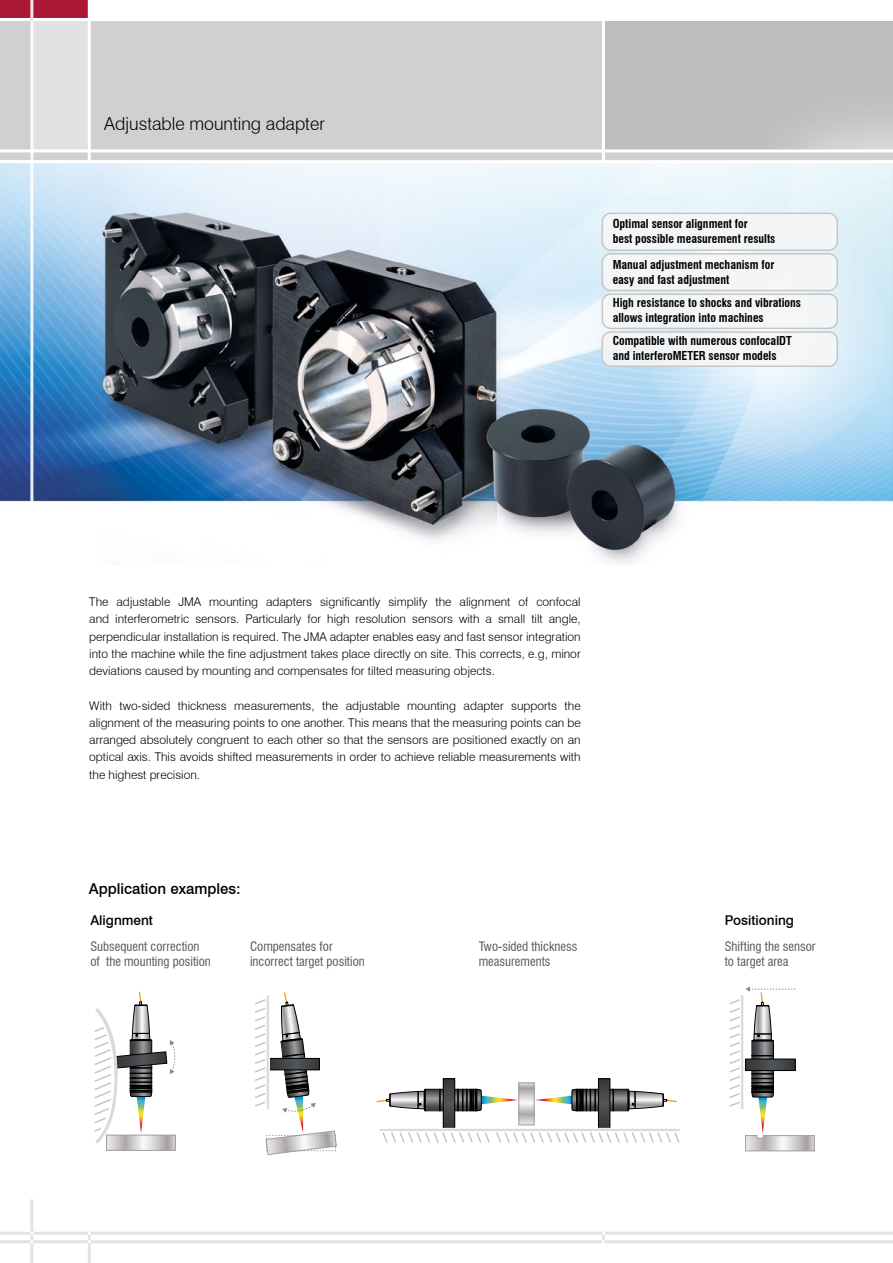
<style>
.page{position:relative;width:893px;height:1263px;background:#fff}
.page>*{position:absolute;margin:0;border:0;box-sizing:border-box;transform-origin:0 0}
.t1{font:300 18px "Swiss 721 BT";color:#000}
.t2{font:500 15px "Swiss 721 BT";color:#000}
.t3{font:500 13.5px "Swiss 721 BT";color:#000}
.t4{font:condensed 12.75px/15.3px "Swiss 721 BT";color:#575756}
.t5{font:300 12px/17.2px "Swiss 721 BT";color:#000;text-align:justify}
.t6{font:700 condensed 12px/15px "Swiss 721 BT";color:#000}
</style>
<div class="page">
<img style="left:0;top:163px;width:893px;height:401px">
<div style="left:0;top:21px;width:893px;height:141px;background:linear-gradient(to right,#d6d5d5,#bfc0c2)"></div>
<div style="left:32px;top:21px;width:57px;height:130px;background:#e2e2e2"></div>
<div style="left:0;top:0;width:89px;height:18px;background:#aa1836"></div>
<hr style="left:88px;top:0;width:3px;height:163px;background:#fff">
<hr style="left:602px;top:17px;width:3px;height:145px;background:#fff">
<hr style="left:0;top:149px;width:893px;height:3px;background:#fff">
<hr style="left:0;top:160px;width:893px;height:3px;background:#fff">
<hr style="left:0;top:1240px;width:893px;height:3px;background:#e3e3e3">
<hr style="left:30px;top:0;width:3px;height:506px;background:#e3e3e3">
<hr style="left:0;top:1232px;width:893px;height:3px;background:#e3e3e3">
<hr style="left:30px;top:1199px;width:3px;height:64px;background:#e3e3e3">
<hr style="left:88px;top:1232px;width:3px;height:31px;background:#e3e3e3">
<svg style="left:602px;top:1232px;width:3px;height:11px"></svg>
<svg style="left:376px;top:1089px;width:142px;height:22px"></svg>
<svg style="left:521px;top:1085px;width:11px;height:38px"></svg>
<div style="left:519px;top:1083px;width:15px;height:42px;border:1px solid #878787"></div>
<svg style="left:445px;top:1080px;width:8px;height:47px"></svg>
<div style="left:443px;top:1078px;width:12px;height:51px;border:1px solid #000"></div>
<svg style="left:535px;top:1089px;width:142px;height:22px"></svg>
<svg style="left:600px;top:1080px;width:8px;height:47px"></svg>
<div style="left:598px;top:1078px;width:12px;height:51px;border:1px solid #000"></div>
<svg style="left:108px;top:1147px;width:66px;height:1px"></svg>
<div style="left:106px;top:1135px;width:70px;height:15px;border:1px solid #878787"></div>
<svg style="left:255px;top:992px;width:82px;height:163px"></svg>
<svg style="left:380px;top:1127px;width:300px;height:16px"></svg>
<svg style="left:729px;top:986px;width:85px;height:165px"></svg>
<svg style="left:94px;top:991px;width:82px;height:156px"></svg>
<div style="left:602px;top:213px;width:235px;height:37px;background:#f6f6f6;border-radius:9px"></div>
<div style="left:601px;top:213px;width:237px;height:38px;border:2px solid #c6c6c6;border-radius:9px"></div>
<div style="left:602px;top:254px;width:235px;height:37px;background:#f6f6f6;border-radius:9px"></div>
<div style="left:601px;top:253px;width:237px;height:38px;border:2px solid #c6c6c6;border-radius:9px"></div>
<div style="left:602px;top:294px;width:235px;height:34px;background:#f6f6f6;border-radius:9px"></div>
<div style="left:601px;top:293px;width:237px;height:36px;border:2px solid #c6c6c6;border-radius:9px"></div>
<div style="left:602px;top:332px;width:235px;height:34px;background:#f6f6f6;border-radius:9px"></div>
<div style="left:601px;top:331px;width:237px;height:36px;border:2px solid #c6c6c6;border-radius:9px"></div>
<h1 class="t1" style="left:104px;top:113px;width:222px">Adjustable mounting adapter</h1>
<p class="t6" style="left:613px;top:216px;width:164px">Optimal sensor alignment for<br>best possible measurement results</p>
<p class="t6" style="left:613px;top:257px;width:163px">Manual adjustment mechanism for easy and fast adjustment</p>
<p class="t6" style="left:613px;top:295px;width:190px">High resistance to shocks and vibrations allows integration into machines</p>
<p class="t6" style="left:613px;top:333px;width:181px">Compatible with numerous confocalDT and interferoMETER sensor models</p>
<p class="t5" style="left:89px;top:593px;width:493px">The adjustable JMA mounting adapters significantly simplify the alignment of confocal and interferometric sensors. Particularly for high resolution sensors with a small tilt angle, perpendicular installation is required. The JMA adapter enables easy and fast sensor integration into the machine while the fine adjustment takes place directly on site. This corrects, e.g, minor deviations caused by mounting and compensates for tilted measuring objects.</p>
<p class="t5" style="left:89px;top:697px;width:493px">With two-sided thickness measurements, the adjustable mounting adapter supports the alignment of the measuring points to one another. This means that the measuring points can be arranged absolutely congruent to each other so that the sensors are positioned exactly on an optical axis. This avoids shifted measurements in order to achieve reliable measurements with the highest precision.</p>
<p class="t2" style="left:89px;top:879px;width:153px">Application examples:</p>
<p class="t3" style="left:90px;top:912px;width:64px">Alignment</p>
<p class="t4" style="left:90px;top:939px;width:122px">Subsequent correction of the mounting position</p>
<p class="t4" style="left:250px;top:939px;width:116px">Compensates for incorrect target position</p>
<p class="t4" style="left:479px;top:939px;width:100px">Two-sided thickness measurements</p>
<p class="t3" style="left:725px;top:912px;width:71px">Positioning</p>
<p class="t4" style="left:725px;top:939px;width:92px">Shifting the sensor to target area</p>
</div>
